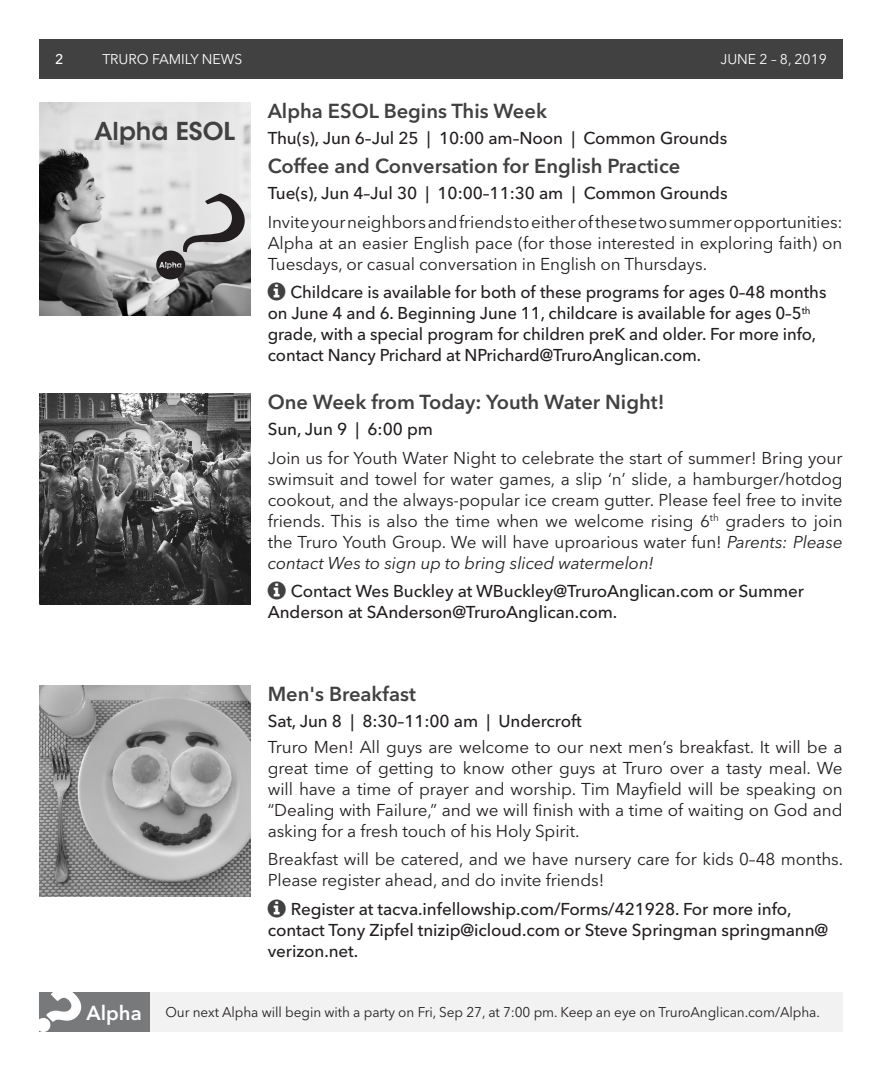
<style>
.page{position:relative;width:882px;height:1071px;background:#fff}
.page>*{position:absolute;margin:0;border:0;box-sizing:border-box;transform-origin:0 0}
.t1{font:600 24.5px "ITC Avant Garde Std";color:#414142}
.t2{font:600 20.12px "Avenir Next LT Pro";color:#414142}
.t3{font:17.15px/21px "Avenir Next LT Pro";letter-spacing:-.005em;color:#231f20;text-align:justify}
.t4{font:500 17.15px/21px "Avenir Next LT Pro";letter-spacing:-.005em;color:#231f20}
.t5{font:14px "Avenir Next LT Pro";letter-spacing:-.005em;color:#231f20}
.t6{font:14px "Avenir Next LT Pro";letter-spacing:-.005em;color:#fff}
.t7{font:500 14px "Avenir Next LT Pro";color:#fff}
.s1{font-style:italic}
.s2{font-weight:600;font-size:20.12px;color:#fff}
</style>
<div class="page">
<div style="left:39px;top:39px;width:804px;height:40px;background:#414142"></div>
<div style="left:39px;top:992px;width:111px;height:40px;background:#77797b"></div>
<svg style="left:39px;top:992px;width:42px;height:40px"></svg>
<div style="left:150px;top:992px;width:693px;height:40px;background:#f2f2f3"></div>
<img style="left:39px;top:102px;width:211px;height:213px">
<svg style="left:156px;top:193px;width:89px;height:86px;background:#a3a2a2"></svg>
<img style="left:39px;top:685px;width:211px;height:211px">
<img style="left:39px;top:394px;width:211px;height:211px">
<p class="t7" style="left:55px;top:51px;width:10px">2</p>
<p class="t6" style="left:102px;top:51px;width:141px">TRURO FAMILY NEWS</p>
<p class="t6" style="left:721px;top:51px;width:108px">JUNE 2 – 8, 2019</p>
<h1 class="t1" style="left:94px;top:115px;width:142px">Alpha ESOL</h1>
<p class="t2" style="left:268px;top:98px;width:281px">Alpha ESOL Begins This Week</p>
<p class="t4" style="left:268px;top:127px;width:461px">Thu(s), Jun 6–Jul 25 | 10:00 am–Noon | Common Grounds</p>
<p class="t2" style="left:268px;top:154px;width:414px">Coffee and Conversation for English Practice</p>
<p class="t4" style="left:268px;top:183px;width:461px">Tue(s), Jun 4–Jul 30 | 10:00–11:30 am | Common Grounds</p>
<p class="t3" style="left:268px;top:211px;width:576px">Invite your neighbors and friends to either of these two summer opportunities:<br>Alpha at an easier English pace (for those interested in exploring faith) on Tuesdays, or casual conversation in English on Thursdays.</p>
<p class="t4" style="left:268px;top:282px;width:560px;text-indent:23px">Childcare is available for both of these programs for ages 0–48 months on June 4 and 6. Beginning June 11, childcare is available for ages 0–5<sup>th </sup>grade, with a special program for children preK and older. For more info, contact Nancy Prichard at NPrichard@TruroAnglican.com.</p>
<p class="t2" style="left:268px;top:390px;width:398px">One Week from Today: Youth Water Night!</p>
<p class="t4" style="left:268px;top:418px;width:167px">Sun, Jun 9 | 6:00 pm</p>
<p class="t3" style="left:268px;top:447px;width:576px">Join us for Youth Water Night to celebrate the start of summer! Bring your swimsuit and towel for water games, a slip ‘n’ slide, a hamburger/hotdog cookout, and the always-popular ice cream gutter. Please feel free to invite friends. This is also the time when we welcome rising 6<sup>th</sup> graders to join the Truro Youth Group. We will have uproarious water fun! <span class="s1">Parents: Please contact Wes to sign up to bring sliced watermelon!</span></p>
<p class="t4" style="left:268px;top:581px;width:538px;text-indent:23px">Contact Wes Buckley at WBuckley@TruroAnglican.com or Summer<br>Anderson at SAnderson@TruroAnglican.com.</p>
<p class="t2" style="left:268px;top:681px;width:150px">Men's Breakfast</p>
<p class="t4" style="left:268px;top:710px;width:315px">Sat, Jun 8 | 8:30–11:00 am | Undercroft</p>
<p class="t3" style="left:268px;top:736px;width:576px">Truro Men! All guys are welcome to our next men’s breakfast. It will be a great time of getting to know other guys at Truro over a tasty meal. We will have a time of prayer and worship. Tim Mayfield will be speaking on “Dealing with Failure,” and we will finish with a time of waiting on God and asking for a fresh touch of his Holy Spirit.</p>
<p class="t3" style="left:268px;top:849px;width:574px">Breakfast will be catered, and we have nursery care for kids 0–48 months.<br>Please register ahead, and do invite friends!</p>
<p class="t4" style="left:268px;top:898px;width:562px;text-indent:23px">Register at tacva.infellowship.com/Forms/421928. For more info, contact Tony Zipfel tnizip@icloud.com or Steve Springman springmann@ verizon.net.</p>
<p class="t5" style="left:87px;top:1004px;width:735px"><span class="s2">Alpha</span> Our next Alpha will begin with a party on Fri, Sep 27, at 7:00 pm. Keep an eye on TruroAnglican.com/Alpha.</p>
</div>
